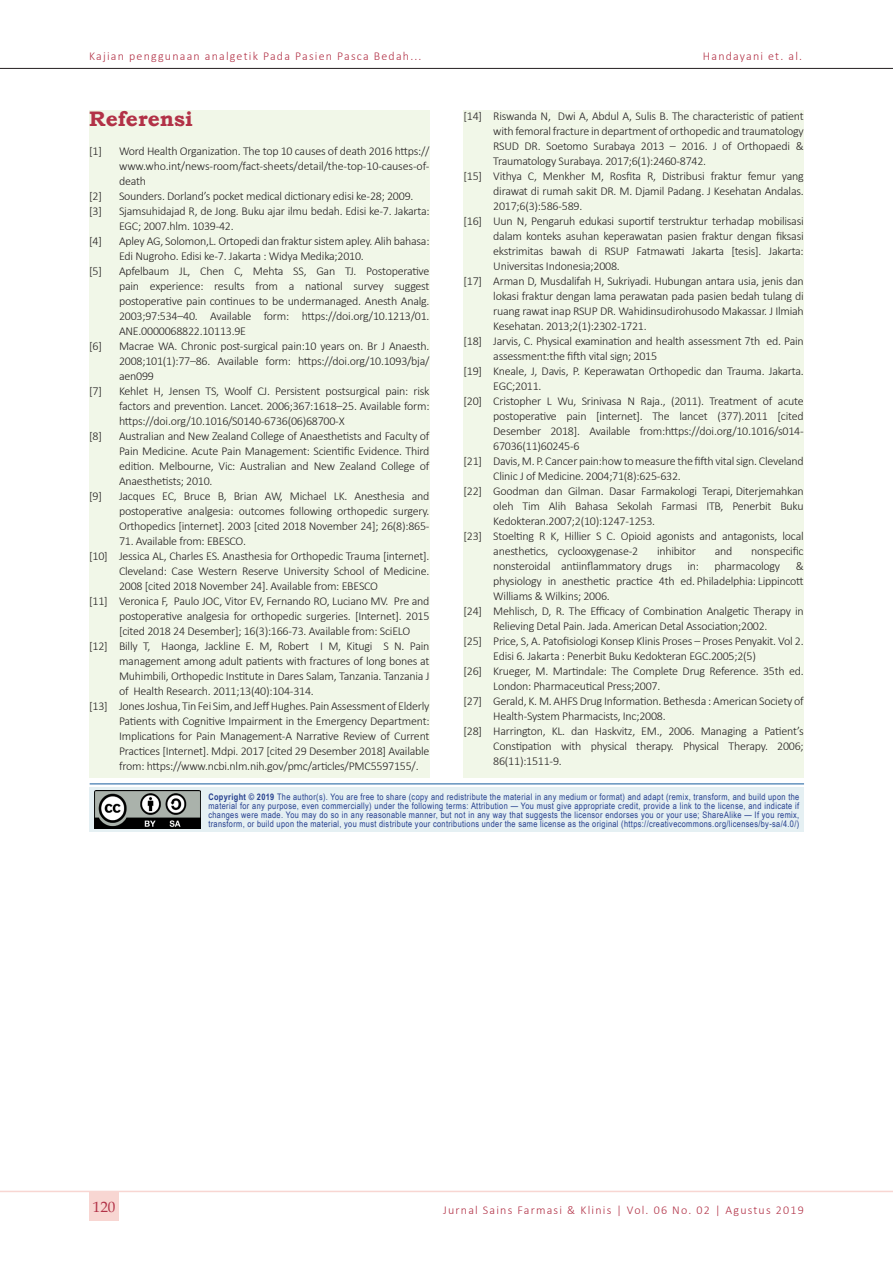
<style>
.page{position:relative;width:893px;height:1263px;background:#fff}
.page>*{position:absolute;margin:0;border:0;box-sizing:border-box;transform-origin:0 0}
.t1{font:700 21px "Bookman Old Style";color:#b23247}
.t2{font:15px "Book Antiqua";color:#b23247}
.t3{font:300 12px/15px "Calibri";letter-spacing:-.02em;color:#231f20;text-align:justify}
.t4{font:300 12px "Calibri";letter-spacing:.1em;color:#b23247}
.t5{font:9px/9px "Arial Narrow";letter-spacing:.04em;color:#253f8e;text-align:justify}
.s1{font-weight:700}
</style>
<div class="page">
<hr style="left:0;top:68px;width:893px;height:1px;background:#231f20">
<hr style="left:0;top:1191px;width:893px;height:1px;background:#f8d6d2">
<div style="left:89px;top:1191px;width:30px;height:30px;background:#f8d6d2"></div>
<div style="left:89px;top:111px;width:340px;height:667px;background:#f1f7e8"></div>
<div style="left:463px;top:111px;width:341px;height:667px;background:#f1f7e8"></div>
<div style="left:89px;top:787px;width:715px;height:44px;background:#e5f0f3"></div>
<hr style="left:90px;top:783px;width:714px;height:1px;background:#175d9e">
<img style="left:95px;top:791px;width:106px;height:37px">
<p class="t4" style="left:89px;top:49px;width:334px">Kajian penggunaan analgetik Pada Pasien Pasca Bedah...</p>
<p class="t4" style="left:703px;top:49px;width:101px">Handayani et. al.</p>
<p class="t1" style="left:89px;top:103px;width:105px">Referensi</p>
<p class="t3" style="left:89px;top:143px;width:14px">[1]</p>
<p class="t3" style="left:119px;top:143px;width:312px">Word Health Organization. The top 10 causes of death 2016 https:// www.who.int/news-room/fact-sheets/detail/the-top-10-causes-of&shy;death</p>
<p class="t3" style="left:89px;top:188px;width:14px">[2]</p>
<p class="t3" style="left:119px;top:188px;width:296px">Sounders. Dorland’s pocket medical dictionary edisi ke-28; 2009.</p>
<p class="t3" style="left:89px;top:203px;width:14px">[3]</p>
<p class="t3" style="left:119px;top:203px;width:312px">Sjamsuhidajad R, de Jong. Buku ajar ilmu bedah. Edisi ke-7. Jakarta:<br>EGC; 2007.hlm. 1039-42.</p>
<p class="t3" style="left:89px;top:233px;width:14px">[4]</p>
<p class="t3" style="left:119px;top:233px;width:312px">Apley AG, Solomon,L. Ortopedi dan fraktur sistem apley. Alih bahasa:<br>Edi Nugroho. Edisi ke-7. Jakarta : Widya Medika;2010.</p>
<p class="t3" style="left:89px;top:263px;width:14px">[5]</p>
<p class="t3" style="left:119px;top:263px;width:312px">Apfelbaum JL, Chen C, Mehta SS, Gan TJ. Postoperative pain experience: results from a national survey suggest postoperative pain continues to be undermanaged. Anesth Analg.<br>2003;97:534–40. Available form: https://doi.org/10.1213/01.<br>ANE.0000068822.10113.9E</p>
<p class="t3" style="left:89px;top:338px;width:14px">[6]</p>
<p class="t3" style="left:119px;top:338px;width:312px">Macrae WA. Chronic post-surgical pain:10 years on. Br J Anaesth.<br>2008;101(1):77–86. Available form: https://doi.org/10.1093/bja/ aen099</p>
<p class="t3" style="left:89px;top:383px;width:14px">[7]</p>
<p class="t3" style="left:119px;top:383px;width:312px">Kehlet H, Jensen TS, Woolf CJ. Persistent postsurgical pain: risk factors and prevention. Lancet. 2006;367:1618–25. Available form: https://doi.org/10.1016/S0140-6736(06)68700-X</p>
<p class="t3" style="left:89px;top:428px;width:14px">[8]</p>
<p class="t3" style="left:119px;top:428px;width:312px">Australian and New Zealand College of Anaesthetists and Faculty of Pain Medicine. Acute Pain Management: Scientific Evidence. Third edition. Melbourne, Vic: Australian and New Zealand College of Anaesthetists; 2010.</p>
<p class="t3" style="left:89px;top:488px;width:14px">[9]</p>
<p class="t3" style="left:119px;top:488px;width:312px">Jacques EC, Bruce B, Brian AW, Michael LK. Anesthesia and postoperative analgesia: outcomes following orthopedic surgery.<br>Orthopedics [internet]. 2003 [cited 2018 November 24]; 26(8):865-</p>
<p class="t3" style="left:119px;top:533px;width:128px">71. Available from: EBESCO.</p>
<p class="t3" style="left:119px;top:548px;width:312px;text-indent:-30px">[10] Jessica AL, Charles ES. Anasthesia for Orthopedic Trauma [internet].<br>Cleveland: Case Western Reserve University School of Medicine.<br>2008 [cited 2018 November 24]. Available from: EBESCO</p>
<p class="t3" style="left:119px;top:593px;width:312px;text-indent:-30px">[11] Veronica F, Paulo JOC, Vitor EV, Fernando RO, Luciano MV. Pre and postoperative analgesia for orthopedic surgeries. [Internet]. 2015 [cited 2018 24 Desember]; 16(3):166-73. Available from: SciELO</p>
<p class="t3" style="left:119px;top:638px;width:312px;text-indent:-30px">[12] Billy T, Haonga, Jackline E. M, Robert I M, Kitugi S N. Pain management among adult patients with fractures of long bones at Muhimbili, Orthopedic Institute in Dares Salam, Tanzania. Tanzania J of Health Research. 2011;13(40):104-314.</p>
<p class="t3" style="left:119px;top:698px;width:312px;text-indent:-30px">[13] Jones Joshua, Tin Fei Sim, and Jeff Hughes. Pain Assessment of Elderly Patients with Cognitive Impairment in the Emergency Department:<br>Implications for Pain Management-A Narrative Review of Current Practices [Internet]. Mdpi. 2017 [cited 29 Desember 2018] Available from: https://www.ncbi.nlm.nih.gov/pmc/articles/PMC5597155/.</p>
<p class="t3" style="left:493px;top:108px;width:312px;text-indent:-30px">[14] Riswanda N, Dwi A, Abdul A, Sulis B. The characteristic of patient with femoral fracture in department of orthopedic and traumatology RSUD DR. Soetomo Surabaya 2013 – 2016. J of Orthopaedi &amp; Traumatology Surabaya. 2017;6(1):2460-8742.</p>
<p class="t3" style="left:493px;top:168px;width:312px;text-indent:-30px">[15] Vithya C, Menkher M, Rosfita R, Distribusi fraktur femur yang dirawat di rumah sakit DR. M. Djamil Padang. J Kesehatan Andalas.<br>2017;6(3):586-589.</p>
<p class="t3" style="left:493px;top:213px;width:312px;text-indent:-30px">[16] Uun N, Pengaruh edukasi suportif terstruktur terhadap mobilisasi dalam konteks asuhan keperawatan pasien fraktur dengan fiksasi ekstrimitas bawah di RSUP Fatmawati Jakarta [tesis]. Jakarta:<br>Universitas Indonesia;2008.</p>
<p class="t3" style="left:493px;top:273px;width:312px;text-indent:-30px">[17] Arman D, Musdalifah H, Sukriyadi. Hubungan antara usia, jenis dan lokasi fraktur dengan lama perawatan pada pasien bedah tulang di ruang rawat inap RSUP DR. Wahidinsudirohusodo Makassar. J Ilmiah Kesehatan. 2013;2(1):2302-1721.</p>
<p class="t3" style="left:493px;top:333px;width:312px;text-indent:-30px">[18] Jarvis, C. Physical examination and health assessment 7th ed. Pain assessment:the fifth vital sign; 2015</p>
<p class="t3" style="left:493px;top:363px;width:312px;text-indent:-30px">[19] Kneale, J, Davis, P. Keperawatan Orthopedic dan Trauma. Jakarta.<br>EGC;2011.</p>
<p class="t3" style="left:493px;top:393px;width:312px;text-indent:-30px">[20] Cristopher L Wu, Srinivasa N Raja., (2011). Treatment of acute postoperative pain [internet]. The lancet (377).2011 [cited Desember 2018]. Available from:https://doi.org/10.1016/s014- 67036(11)60245-6</p>
<p class="t3" style="left:493px;top:453px;width:312px;text-indent:-30px">[21] Davis, M. P. Cancer pain:how to measure the fifth vital sign. Cleveland<br>Clinic J of Medicine. 2004;71(8):625-632.</p>
<p class="t3" style="left:493px;top:483px;width:312px;text-indent:-30px">[22] Goodman dan Gilman. Dasar Farmakologi Terapi, Diterjemahkan oleh Tim Alih Bahasa Sekolah Farmasi ITB, Penerbit Buku Kedokteran.2007;2(10):1247-1253.</p>
<p class="t3" style="left:493px;top:528px;width:312px;text-indent:-30px">[23] Stoelting R K, Hillier S C. Opioid agonists and antagonists, local anesthetics, cyclooxygenase-2</p>
<p class="t3" style="left:657px;top:543px;width:40px">inhibitor</p>
<p class="t3" style="left:715px;top:543px;width:19px">and</p>
<p class="t3" style="left:751px;top:543px;width:54px">nonspecific</p>
<p class="t3" style="left:493px;top:558px;width:180px">nonsteroidal antiinflammatory drugs</p>
<p class="t3" style="left:687px;top:558px;width:13px">in:</p>
<p class="t3" style="left:714px;top:558px;width:67px">pharmacology</p>
<p class="t3" style="left:493px;top:558px;width:312px;text-indent:302px">&amp; physiology in anesthetic practice 4th ed. Philadelphia: Lippincott Williams &amp; Wilkins; 2006.</p>
<p class="t3" style="left:463px;top:603px;width:342px;text-align:center">[24] Mehlisch, D, R. The Efficacy of Combination Analgetic Therapy in<br>Relieving Detal Pain. Jada. American Detal Association;2002.</p>
<p class="t3" style="left:493px;top:633px;width:312px;text-indent:-30px">[25] Price, S, A. Patofisiologi Konsep Klinis Proses – Proses Penyakit. Vol 2.<br>Edisi 6. Jakarta : Penerbit Buku Kedokteran EGC.2005;2(5)</p>
<p class="t3" style="left:493px;top:663px;width:312px;text-indent:-30px">[26] Krueger, M. Martindale: The Complete Drug Reference. 35th ed.<br>London: Pharmaceutical Press;2007.</p>
<p class="t3" style="left:493px;top:693px;width:312px;text-indent:-30px">[27] Gerald, K. M. AHFS Drug Information. Bethesda : American Society of<br>Health-System Pharmacists, Inc;2008.</p>
<p class="t3" style="left:493px;top:723px;width:312px;text-indent:-30px">[28] Harrington, KL. dan Haskvitz, EM., 2006. Managing a Patient’s Constipation with physical therapy. Physical Therapy. 2006; 86(11):1511-9.</p>
<p class="t5" style="left:208px;top:792px;width:592px"><span class="s1">Copyright © 2019</span> The author(s). You are free to share (copy and redistribute the material in any medium or format) and adapt (remix, transform, and build upon the material for any purpose, even commercially) under the following terms: Attribution — You must give appropriate credit, provide a link to the license, and indicate if changes were made. You may do so in any reasonable manner, but not in any way that suggests the licensor endorses you or your use; ShareAlike — If you remix, transform, or build upon the material, you must distribute your contributions under the same license as the original (https://creativecommons.org/licenses/by-sa/4.0/)</p>
<p class="t2" style="left:93px;top:1196px;width:24px">120</p>
<p class="t4" style="left:443px;top:1202px;width:362px">Jurnal Sains Farmasi &amp; Klinis | Vol. 06 No. 02 | Agustus 2019</p>
</div>
